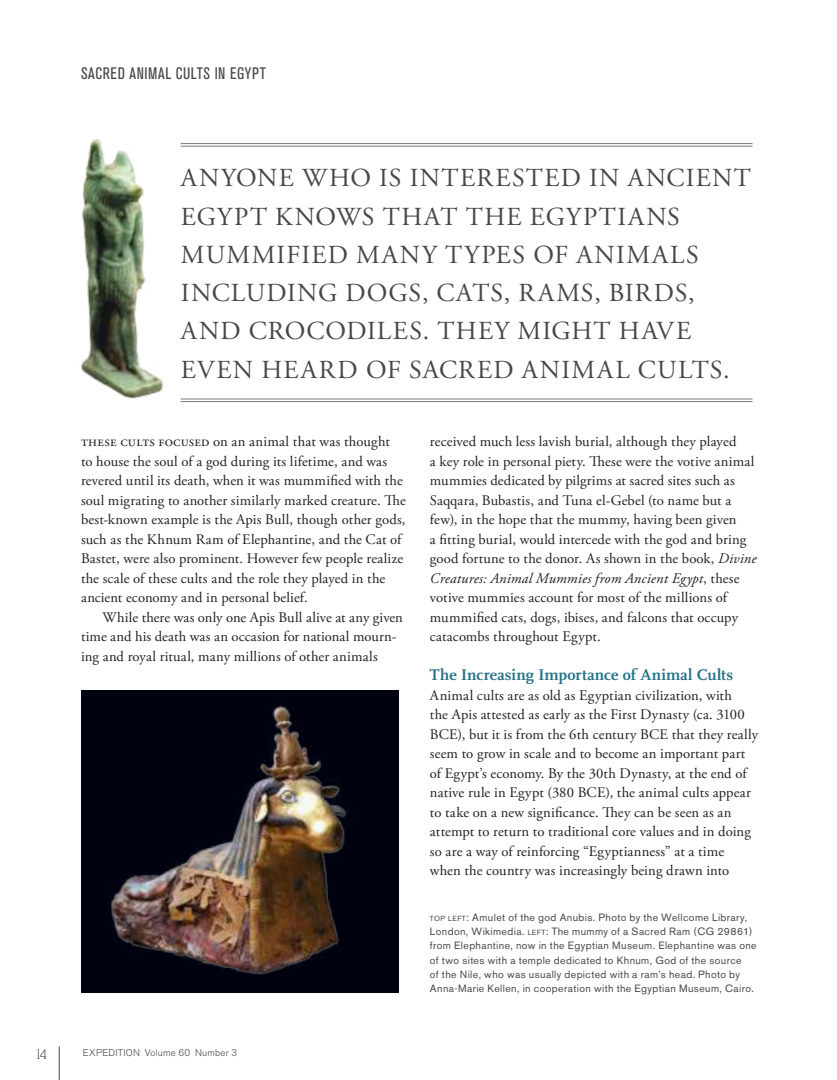
<style>
.page{position:relative;width:837px;height:1080px;background:#fff}
.page>*{position:absolute;margin:0;border:0;box-sizing:border-box;transform-origin:0 0}
.t1{font:25.95px/38.2px "Adobe Garamond Pro";letter-spacing:.05em;color:#44484a}
.t2{font:condensed 16.5px "Akzidenz Grotesk BE";letter-spacing:.035em;color:#44484a}
.t3{font:700 16.2px "Scala OT";letter-spacing:.01em;color:#257088}
.t4{font:14.7px/19.5px "Adobe Garamond Pro";letter-spacing:.01em;color:#241f1f}
.t5{font:13.5px "Alexandria FLF";color:#241f1f}
.t6{font:10.5px/14.2px "Akzidenz Grotesk BE";letter-spacing:.035em;color:#44484a}
.t7{font:300 9.75px "Akzidenz Grotesk BE";letter-spacing:.025em;color:#44484a}
.s1{font-style:italic}
.s2{font-size:7.35px}
.s3{font-style:inherit}
</style>
<div class="page">
<hr style="left:59px;top:1046px;width:1px;height:34px;background:#44484a">
<hr style="left:181px;top:399px;width:572px;height:1px;background:#73797c">
<hr style="left:181px;top:401px;width:572px;height:1px;background:#73797c">
<hr style="left:181px;top:143px;width:572px;height:1px;background:#73797c">
<hr style="left:181px;top:146px;width:572px;height:1px;background:#73797c">
<img style="left:80px;top:138px;width:84px;height:261px">
<div style="left:81px;top:690px;width:317px;height:302px;background:#00030f"></div>
<img style="left:111px;top:705px;width:236px;height:270px">
<p class="t2" style="left:81px;top:65px;width:187px">SACRED ANIMAL CULTS IN EGYPT</p>
<h1 class="t1" style="left:181px;top:160px;width:572px">ANYONE WHO IS INTERESTED IN ANCIENT EGYPT KNOWS THAT THE EGYPTIANS MUMMIFIED MANY TYPES OF ANIMALS INCLUDING DOGS, CATS, RAMS, BIRDS, AND CROCODILES. THEY MIGHT HAVE EVEN HEARD OF SACRED ANIMAL CULTS.</h1>
<p class="t4" style="left:81px;top:432px;width:326px">these cults focused on an animal that was thought<br>to house the soul of a god during its lifetime, and was revered until its death, when it was mummified with the soul migrating to another similarly marked creature. The best-known example is the Apis Bull, though other gods, such as the Khnum Ram of Elephantine, and the Cat of Bastet, were also prominent. However few people realize the scale of these cults and the role they played in the ancient economy and in personal belief.</p>
<p class="t4" style="left:81px;top:608px;width:323px;text-indent:22px">While there was only one Apis Bull alive at any given time and his death was an occasion for national mourn&shy;ing and royal ritual, many millions of other animals</p>
<p class="t5" style="left:34px;top:1047px;width:14px">14</p>
<p class="t7" style="left:83px;top:1047px;width:156px">EXPEDITION Volume 60 Number 3</p>
<p class="t4" style="left:430px;top:432px;width:328px">received much less lavish burial, although they played<br>a key role in personal piety. These were the votive animal mummies dedicated by pilgrims at sacred sites such as Saqqara, Bubastis, and Tuna el-Gebel (to name but a few), in the hope that the mummy, having been given<br>a fitting burial, would intercede with the god and bring good fortune to the donor. As shown in the book, <span class="s1">Divine Creatures: Animal Mummies from Ancient Egypt</span>, these votive mummies account for most of the millions of mummified cats, dogs, ibises, and falcons that occupy catacombs throughout Egypt.</p>
<p class="t3" style="left:430px;top:666px;width:305px">The Increasing Importance of Animal Cults</p>
<p class="t4" style="left:430px;top:686px;width:330px">Animal cults are as old as Egyptian civilization, with<br>the Apis attested as early as the First Dynasty (ca. 3100<br>BCE), but it is from the 6th century BCE that they really seem to grow in scale and to become an important part of Egypt’s economy. By the 30th Dynasty, at the end of native rule in Egypt (380 BCE), the animal cults appear to take on a new significance. They can be seen as an attempt to return to traditional core values and in doing so are a way of reinforcing “Egyptianness” at a time when the country was increasingly being drawn into</p>
<p class="t6" style="left:430px;top:910px;width:328px"><span class="s2">TOP LEFT</span><span class="s3">:</span> Amulet of the god Anubis. Photo by the Wellcome Library, London, Wikimedia. <span class="s2">LEFT</span><span class="s3">:</span> The mummy of a Sacred Ram (CG 29861) from Elephantine, now in the Egyptian Museum. Elephantine was one of two sites with a temple dedicated to Khnum, God of the source<br>of the Nile, who was usually depicted with a ram’s head. Photo by Anna-Marie Kellen, in cooperation with the Egyptian Museum, Cairo.</p>
</div>
